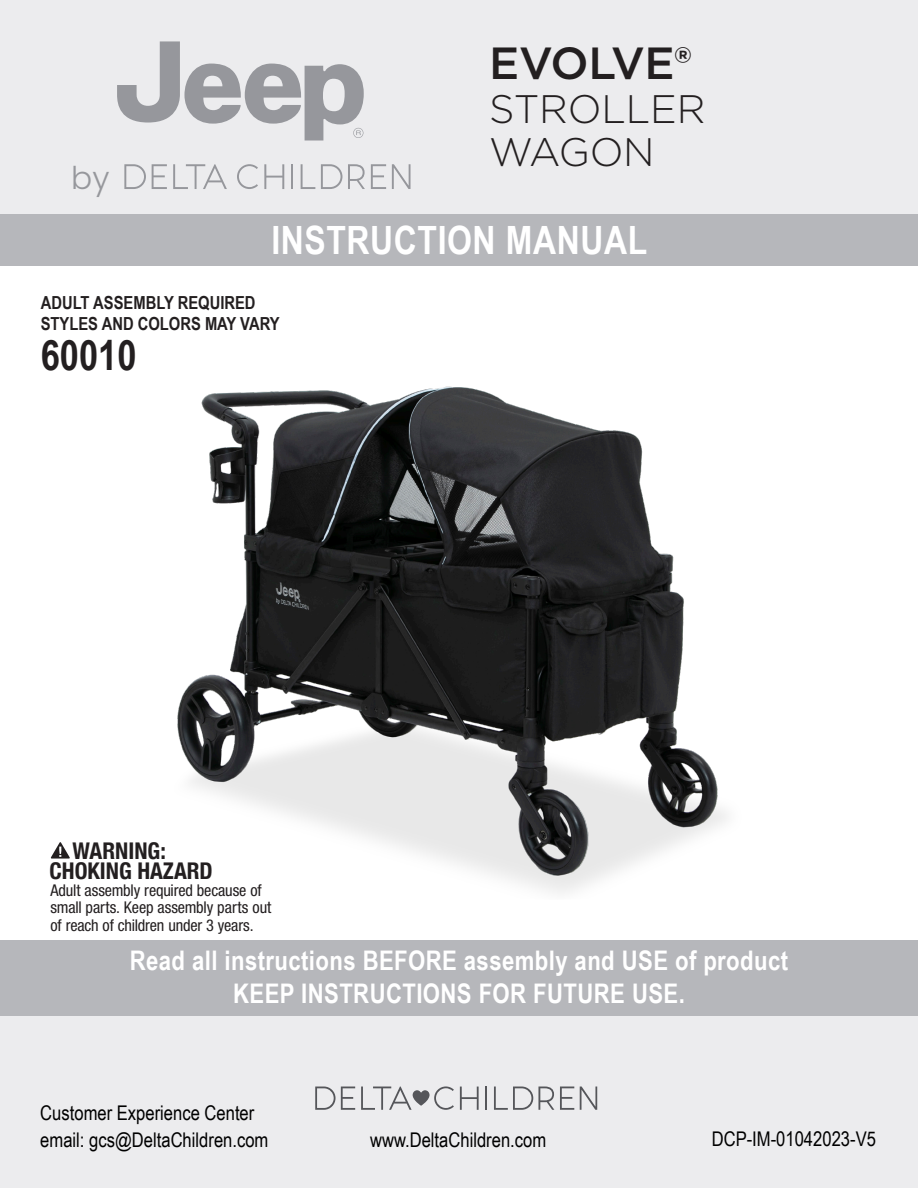
<style>
.page{position:relative;width:918px;height:1188px;background:#fff}
.page>*{position:absolute;margin:0;border:0;box-sizing:border-box;transform-origin:0 0}
.t1{font:500 45px "Gotham";letter-spacing:-.005em;color:#231f20}
.t2{font:700 42px "Arial Narrow";color:#231f20}
.t3{font:300 39.75px "Gotham";letter-spacing:-.005em;color:#231f20}
.t4{font:700 39px "Arial Narrow";letter-spacing:.015em;color:#fff}
.t5{font:300 31.35px "Poppins";color:#96979c}
.t6{font:700 27px "Arial Narrow";letter-spacing:.015em;color:#fff}
.t7{font:700 condensed 23.1px "Helvetica Neue";color:#231f20}
.t8{font:20.25px "Arial Narrow";color:#000}
.t9{font:700 18px "Arial Narrow";color:#231f20}
.t10{font:condensed 16.2px/17.2px "Helvetica Neue";letter-spacing:-.01em;color:#231f20}
</style>
<div class="page">
<div style="left:0;top:212px;width:918px;height:54px;background:#b6b7bb"></div>
<div style="left:0;top:986px;width:918px;height:202px;background:#ececee"></div>
<div style="left:1px;top:0;width:917px;height:213px;background:#ececee"></div>
<div style="left:0;top:940px;width:918px;height:76px;background:#b6b7bb"></div>
<svg style="left:315px;top:1087px;width:40px;height:23px"></svg>
<svg style="left:560px;top:1087px;width:14px;height:23px"></svg>
<svg style="left:361px;top:1086px;width:93px;height:24px"></svg>
<svg style="left:460px;top:1087px;width:19px;height:23px"></svg>
<hr style="left:485px;top:1087px;width:2px;height:23px;background:#55565a">
<svg style="left:494px;top:1087px;width:60px;height:23px"></svg>
<svg style="left:580px;top:1087px;width:17px;height:23px"></svg>
<svg style="left:51px;top:842px;width:19px;height:17px"></svg>
<svg style="left:117px;top:41px;width:247px;height:100px"></svg>
<svg style="left:124px;top:164px;width:22px;height:25px"></svg>
<svg style="left:321px;top:164px;width:21px;height:25px"></svg>
<svg style="left:152px;top:164px;width:15px;height:25px"></svg>
<svg style="left:371px;top:164px;width:15px;height:25px"></svg>
<svg style="left:301px;top:164px;width:14px;height:25px"></svg>
<svg style="left:173px;top:164px;width:54px;height:25px"></svg>
<svg style="left:237px;top:164px;width:21px;height:25px"></svg>
<svg style="left:264px;top:164px;width:20px;height:25px"></svg>
<hr style="left:291px;top:164px;width:2px;height:25px;background:#96979c">
<svg style="left:348px;top:164px;width:17px;height:25px"></svg>
<svg style="left:392px;top:164px;width:19px;height:25px"></svg>
<img style="left:177px;top:386px;width:550px;height:507px">
<h3 class="t5" style="left:71px;top:160px;width:40px">by</h3>
<p class="t1" style="left:489px;top:36px;width:204px">EVOLVE®</p>
<p class="t3" style="left:489px;top:83px;width:218px">STROLLER</p>
<p class="t3" style="left:489px;top:127px;width:167px">WAGON</p>
<p class="t4" style="left:271px;top:211px;width:377px">INSTRUCTION MANUAL</p>
<p class="t9" style="left:41px;top:289px;width:216px">ADULT ASSEMBLY REQUIRED</p>
<p class="t9" style="left:41px;top:310px;width:240px">STYLES AND COLORS MAY VARY</p>
<p class="t2" style="left:41px;top:323px;width:97px">60010</p>
<p class="t7" style="left:73px;top:831px;width:95px">WARNING:</p>
<p class="t10" style="left:50px;top:882px;width:223px">Adult assembly required because of small parts. Keep assembly parts out of reach of children under 3 years.</p>
<p class="t7" style="left:50px;top:852px;width:165px">CHOKING HAZARD</p>
<p class="t6" style="left:130px;top:941px;width:660px">Read all instructions BEFORE assembly and USE of product</p>
<p class="t6" style="left:233px;top:973px;width:453px">KEEP INSTRUCTIONS FOR FUTURE USE.</p>
<p class="t8" style="left:40px;top:1098px;width:216px">Customer Experience Center</p>
<p class="t8" style="left:40px;top:1125px;width:230px">email: gcs@DeltaChildren.com</p>
<p class="t8" style="left:712px;top:1124px;width:166px">DCP-IM-01042023-V5</p>
<p class="t8" style="left:370px;top:1125px;width:178px">www.DeltaChildren.com</p>
</div>
